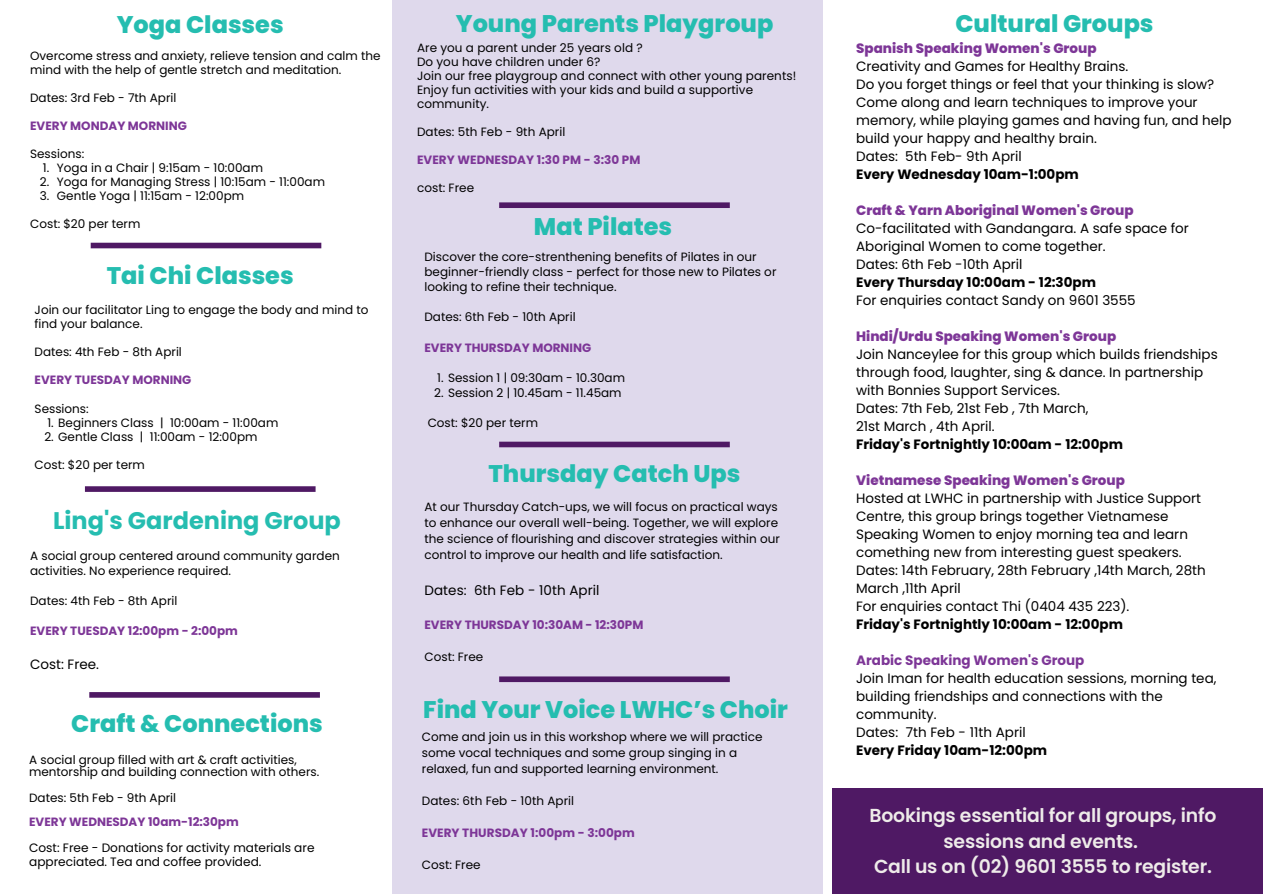
<style>
.page{position:relative;width:1263px;height:894px;background:#fff}
.page>*{position:absolute;margin:0;border:0;box-sizing:border-box;transform-origin:0 0}
.t1{font:800 24px "Poppins";color:#25bdb0}
.t2{font:700 24px "Poppins";color:#25bdb0}
.t3{font:600 18.75px/25.8px "Poppins";letter-spacing:-.01em;color:#eeebe9;text-align:center}
.t4{font:13.5px/18px "Poppins";color:#000}
.t5{font:12.15px/13.4px "Poppins";color:#000}
.t6{font:12px/16px "Poppins";color:#000}
.t7{font:700 12px "Poppins";color:#7d3697}
.s1{font-weight:800;color:#7d3697}
.s2{font-weight:700}
.s3{font-weight:700;color:#7d3697}
</style>
<div class="page">
<div style="left:392px;top:0;width:430px;height:893px;background:#dfd9ec"></div>
<div style="left:499px;top:676px;width:231px;height:6px;background:#4f1964"></div>
<div style="left:832px;top:787px;width:431px;height:106px;background:#4f1964"></div>
<div style="left:499px;top:441px;width:231px;height:6px;background:#4f1964"></div>
<div style="left:91px;top:243px;width:230px;height:5px;background:#4f1964"></div>
<div style="left:85px;top:486px;width:231px;height:5px;background:#4f1964"></div>
<div style="left:89px;top:692px;width:231px;height:5px;background:#4f1964"></div>
<div style="left:499px;top:202px;width:231px;height:6px;background:#4f1964"></div>
<h1 class="t1" style="left:117px;top:8px;width:168px">Yoga Classes</h1>
<p class="t6" style="left:30px;top:49px;width:352px;line-height:14px">Overcome stress and anxiety, relieve tension and calm the mind with the help of gentle stretch and meditation.</p>
<p class="t6" style="left:30px;top:90px;width:148px">Dates: 3rd Feb - 7th April</p>
<h1 class="t7" style="left:30px;top:118px;width:158px">EVERY MONDAY MORNING</h1>
<p class="t6" style="left:30px;top:146px;width:56px">Sessions:</p>
<p class="t6" style="left:43px;top:160px;width:222px">1. Yoga in a Chair | 9:15am - 10:00am</p>
<h5 class="t6" style="left:40px;top:174px;width:287px">2. Yoga for Managing Stress | 10:15am - 11:00am</h5>
<h3 class="t6" style="left:40px;top:188px;width:206px">3. Gentle Yoga | 11:15am - 12:00pm</h3>
<p class="t6" style="left:30px;top:216px;width:112px">Cost: $20 per term</p>
<p class="t1" style="left:107px;top:258px;width:188px">Tai Chi Classes</p>
<p class="t6" style="left:35px;top:303px;width:335px;line-height:14px">Join our facilitator Ling to engage the body and mind to find your balance.</p>
<h5 class="t6" style="left:35px;top:344px;width:149px">Dates: 4th Feb - 8th April</h5>
<h3 class="t7" style="left:35px;top:372px;width:158px">EVERY TUESDAY MORNING</h3>
<p class="t6" style="left:35px;top:400px;width:56px">Sessions:</p>
<h1 class="t6" style="left:47px;top:414px;width:232px">1. Beginners Class | 10:00am - 11:00am</h1>
<p class="t6" style="left:44px;top:428px;width:215px">2. Gentle Class | 11:00am - 12:00pm</p>
<p class="t6" style="left:35px;top:456px;width:112px">Cost: $20 per term</p>
<p class="t2" style="left:53px;top:504px;width:289px">Ling's Gardening Group</p>
<p class="t6" style="left:30px;top:548px;width:311px;line-height:15px">A social group centered around community garden activities. No experience required.</p>
<h4 class="t6" style="left:30px;top:593px;width:149px">Dates: 4th Feb - 8th April</h4>
<h4 class="t7" style="left:30px;top:622px;width:209px">EVERY TUESDAY 12:00pm - 2:00pm</h4>
<p class="t4" style="left:30px;top:655px;width:70px">Cost: Free.</p>
<p class="t1" style="left:71px;top:706px;width:253px">Craft &amp; Connections</p>
<h1 class="t6" style="left:29px;top:753px;width:292px;line-height:12.5px">A social group filled with art &amp; craft activities, mentorship and building connection with others.</h1>
<p class="t6" style="left:29px;top:789px;width:149px">Dates: 5th Feb - 9th April</p>
<p class="t7" style="left:29px;top:812px;width:211px">EVERY WEDNESDAY 10am-12:30pm</p>
<h4 class="t5" style="left:29px;top:841px;width:287px">Cost: Free - Donations for activity materials are appreciated. Tea and coffee provided.</h4>
<p class="t1" style="left:456px;top:7px;width:319px">Young Parents Playgroup</p>
<p class="t6" style="left:417px;top:40px;width:227px">Are you a parent under 25 years old ?</p>
<p class="t6" style="left:417px;top:54px;width:185px">Do you have children under 6?</p>
<p class="t6" style="left:417px;top:69px;width:381px;line-height:14px">Join our free playgroup and connect with other young parents!<br>Enjoy fun activities with your kids and build a supportive community.</p>
<p class="t6" style="left:417px;top:124px;width:150px">Dates: 5th Feb - 9th April</p>
<h5 class="t7" style="left:417px;top:151px;width:225px">EVERY WEDNESDAY 1:30 PM - 3:30 PM</h5>
<p class="t6" style="left:417px;top:180px;width:59px">cost: Free</p>
<p class="t1" style="left:534px;top:210px;width:140px">Mat Pilates</p>
<p class="t6" style="left:424px;top:250px;width:353px;line-height:15px">Discover the core-strenthening benefits of Pilates in our beginner-friendly class - perfect for those new to Pilates or looking to refine their technique.</p>
<p class="t6" style="left:424px;top:309px;width:153px">Dates: 6th Feb - 10th April</p>
<p class="t7" style="left:424px;top:339px;width:168px">EVERY THURSDAY MORNING</p>
<h1 class="t6" style="left:437px;top:369px;width:189px">1. Session 1 | 09:30am - 10.30am</h1>
<p class="t6" style="left:434px;top:384px;width:189px">2. Session 2 | 10.45am - 11.45am</p>
<h4 class="t6" style="left:428px;top:414px;width:112px">Cost: $20 per term</h4>
<p class="t1" style="left:488px;top:457px;width:253px">Thursday Catch Ups</p>
<h4 class="t6" style="left:424px;top:499px;width:357px">At our Thursday Catch-ups, we will focus on practical ways to enhance our overall well-being. Together, we will explore the science of flourishing and discover strategies within our control to improve our health and life satisfaction.</h4>
<p class="t4" style="left:424px;top:581px;width:177px">Dates: 6th Feb - 10th April</p>
<p class="t7" style="left:424px;top:616px;width:220px">EVERY THURSDAY 10:30AM - 12:30PM</p>
<p class="t6" style="left:424px;top:649px;width:60px">Cost: Free</p>
<p class="t1" style="left:423px;top:692px;width:366px">Find Your Voice LWHC’s Choir</p>
<h4 class="t6" style="left:422px;top:728px;width:342px">Come and join us in this workshop where we will practice some vocal techniques and some group singing in a relaxed, fun and supported learning environment.</h4>
<p class="t6" style="left:422px;top:792px;width:154px">Dates: 6th Feb - 10th April</p>
<p class="t7" style="left:422px;top:823px;width:214px">EVERY THURSDAY 1:00pm - 3:00pm</p>
<p class="t6" style="left:422px;top:856px;width:60px">Cost: Free</p>
<h1 class="t1" style="left:955px;top:7px;width:200px">Cultural Groups</h1>
<p class="t4" style="left:856px;top:39px;width:377px"><span class="s1">Spanish Speaking Women's Group<br></span>Creativity and Games for Healthy Brains.<br>Do you forget things or feel that your thinking is slow?<br>Come along and learn techniques to improve your memory, while playing games and having fun, and help build your happy and healthy brain.<br>Dates: 5th Feb- 9th April<br><span class="s2">Every Wednesday 10am-1:00pm</span></p>
<p class="t4" style="left:856px;top:201px;width:334px"><span class="s1">Craft &amp; Yarn Aboriginal Women's Group </span>Co-facilitated with Gandangara. A safe space for Aboriginal Women to come together.<br>Dates: 6th Feb -10th April<br><span class="s2">Every Thursday 10:00am - 12:30pm<br></span>For enquiries contact Sandy on 9601 3555</p>
<p class="t4" style="left:856px;top:327px;width:363px"><span class="s1">Hindi/Urdu Speaking Women's Group<br></span>Join Nanceylee for this group which builds friendships through food, laughter, sing &amp; dance. In partnership with Bonnies Support Services.<br>Dates: 7th Feb, 21st Feb , 7th March,<br>21st March , 4th April.<br><span class="s2">Friday's Fortnightly 10:00am - 12:00pm</span></p>
<h1 class="t4" style="left:856px;top:471px;width:351px"><span class="s1">Vietnamese Speaking Women's Group<br></span>Hosted at LWHC in partnership with Justice Support Centre, this group brings together Vietnamese Speaking Women to enjoy morning tea and learn comething new from interesting guest speakers.<br>Dates: 14th February, 28th February ,14th March, 28th March ,11th April<br>For enquiries contact Thi (0404 435 223).<br><span class="s2">Friday's Fortnightly 10:00am - 12:00pm</span></h1>
<p class="t4" style="left:856px;top:651px;width:362px"><span class="s3">Arabic Speaking Women's Group<br></span>Join Iman for health education sessions, morning tea, building friendships and connections with the community.<br>Dates: 7th Feb - 11th April<br><span class="s2">Every Friday 10am-12:00pm</span></p>
<p class="t3" style="left:870px;top:802px;width:348px">Bookings essential for all groups, info sessions and events.<br>Call us on (02) 9601 3555 to register.</p>
</div>
